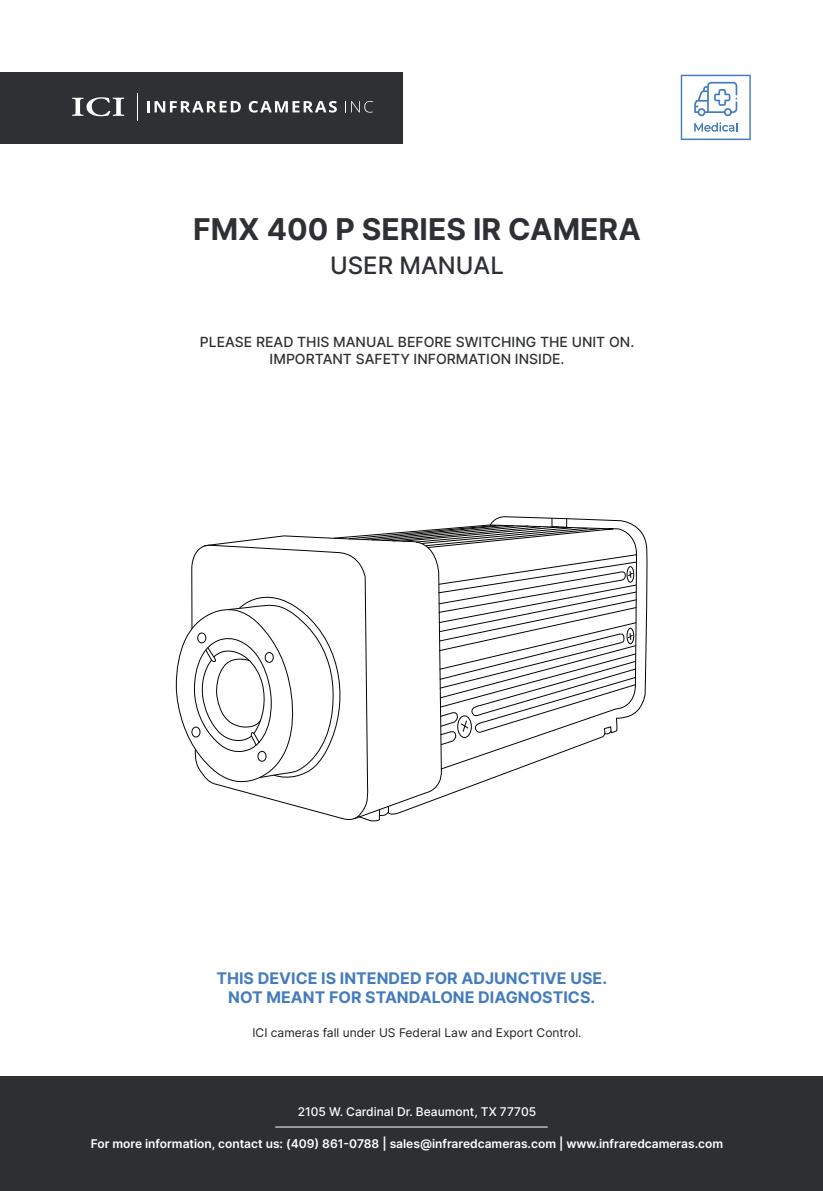
<style>
.page{position:relative;width:823px;height:1191px;background:#fff}
.page>*{position:absolute;margin:0;border:0;box-sizing:border-box;transform-origin:0 0}
.t1{font:700 30px "Inter";color:#2e3033}
.t2{font:500 24px "Inter";color:#2e3033}
.t3{font:700 16px "Inter";color:#447cbf}
.Title_Column{font:500 14px "Inter";color:#2e3133}
.t4{font:600 12px "Inter";color:#fff}
.General_Info{font:12px "Inter";color:#231f20}
.t5{font:500 12px "Inter";color:#fff}
</style>
<div class="page">
<div style="left:0;top:1076px;width:822px;height:115px;background:#2c3032"></div>
<div style="left:0;top:72px;width:403px;height:72px;background:#2e3033"></div>
<svg style="left:72px;top:97px;width:52px;height:19px"></svg>
<svg style="left:137px;top:93px;width:1px;height:27px"></svg>
<svg style="left:147px;top:101px;width:94px;height:11px"></svg>
<svg style="left:248px;top:101px;width:88px;height:12px"></svg>
<svg style="left:345px;top:101px;width:28px;height:12px"></svg>
<svg style="left:680px;top:75px;width:70px;height:65px"></svg>
<hr style="left:275px;top:1126px;width:272px;height:1px;background:#fff">
<svg style="left:333px;top:516px;width:315px;height:301px"></svg>
<div style="left:551px;top:518px;width:15px;height:10px;border:1px solid #040503"></div>
<svg style="left:357px;top:809px;width:32px;height:13px"></svg>
<svg style="left:175px;top:524px;width:462px;height:259px"></svg>
<p class="t1" style="left:193px;top:207px;width:449px">FMX 400 P SERIES IR CAMERA</p>
<p class="t2" style="left:330px;top:248px;width:175px">USER MANUAL</p>
<p class="Title_Column" style="left:200px;top:332px;width:436px">PLEASE READ THIS MANUAL BEFORE SWITCHING THE UNIT ON.</p>
<p class="Title_Column" style="left:269px;top:348px;width:296px">IMPORTANT SAFETY INFORMATION INSIDE.</p>
<p class="t3" style="left:216px;top:966px;width:392px">THIS DEVICE IS INTENDED FOR ADJUNCTIVE USE.</p>
<p class="t3" style="left:228px;top:985px;width:368px">NOT MEANT FOR STANDALONE DIAGNOSTICS.</p>
<p class="General_Info" style="left:252px;top:1024px;width:330px">ICI cameras fall under US Federal Law and Export Control.</p>
<p class="t5" style="left:297px;top:1103px;width:240px">2105 W. Cardinal Dr. Beaumont, TX 77705</p>
<p class="t4" style="left:91px;top:1135px;width:633px">For more information, contact us: (409) 861-0788 | sales@infraredcameras.com | www.infraredcameras.com</p>
</div>
